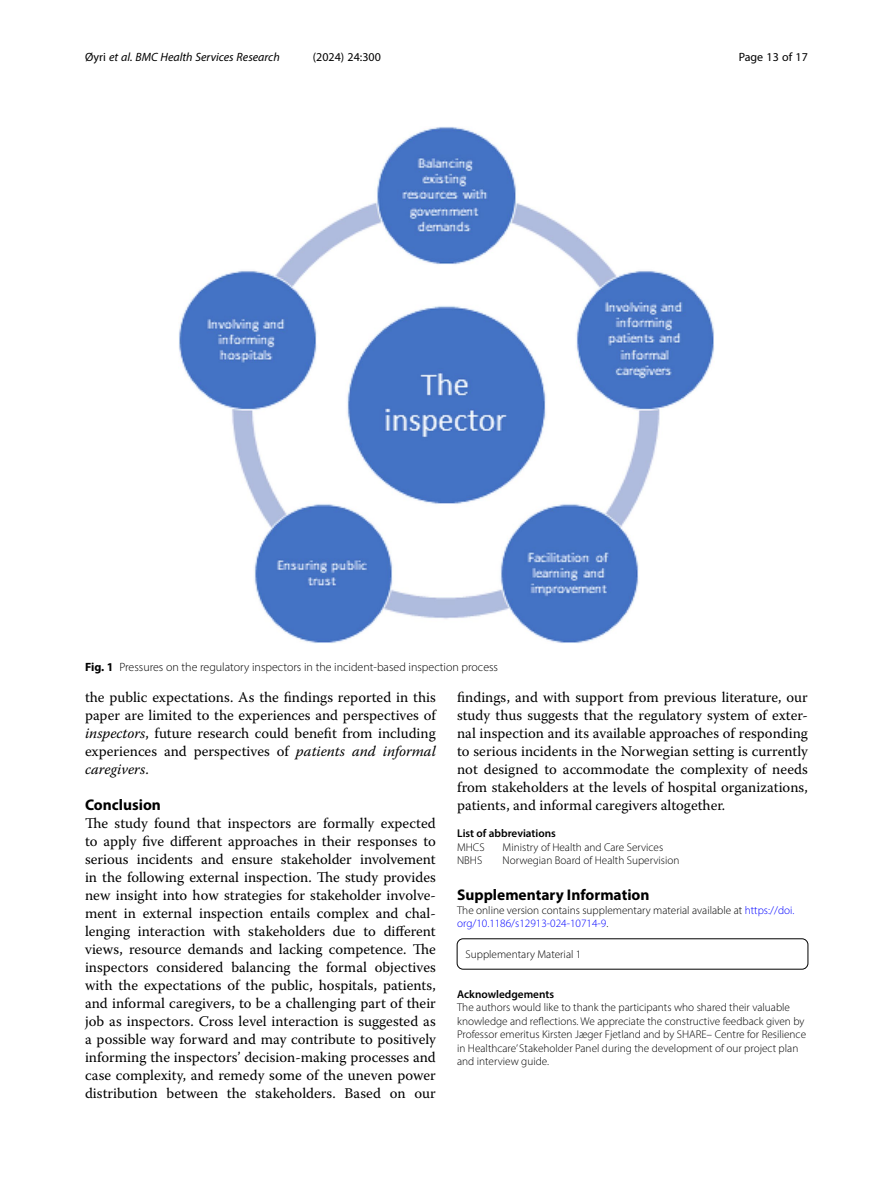
<style>
.page{position:relative;width:893px;height:1191px;background:#fff}
.page>*{position:absolute;margin:0;border:0;box-sizing:border-box;transform-origin:0 0}
.Head_1{font:700 15.45px "Myriad Pro";color:#000}
.Body_Text{font:14.7px/18px "Warnock Pro";color:#000;text-align:justify}
.Figure_Caption{font:300 12px "Myriad Pro";color:#000}
.t1{font:italic 12px "Myriad Pro";color:#000}
.t2{font:12px "Myriad Pro";color:#000}
.Acknowledgements{font:300 11.25px/13.5px "Myriad Pro";color:#000}
.Article_Note_ESM{font:300 11.25px/13.5px "Myriad Pro";color:#000}
.Abbreviation_Para_1{font:300 11.25px "Myriad Pro";color:#000}
.Additional_File_Info{font:300 11.25px "Myriad Pro";color:#000}
.Abbrevation_Heading{font:600 11.25px "Myriad Pro";color:#000}
.Endmatter_Heading{font:600 11.25px "Myriad Pro";color:#000}
.s1{font-style:normal}
.s2{font-weight:700}
.s3{font-style:italic}
.s4{color:#00f}
</style>
<div class="page">
<div style="left:457px;top:938px;width:351px;height:31px;border:1px solid #000;border-radius:6px"></div>
<img style="left:179px;top:127px;width:535px;height:516px">
<p class="t1" style="left:85px;top:50px;width:196px"><span class="s1">Øyri</span> et al. BMC Health Services Research</p>
<p class="t2" style="left:313px;top:50px;width:70px">(2024) 24:300</p>
<p class="t2" style="left:739px;top:50px;width:71px">Page 13 of 17</p>
<p class="Figure_Caption" style="left:85px;top:659px;width:415px"><span class="s2">Fig. 1</span> Pressures on the regulatory inspectors in the incident-based inspection process</p>
<p class="Body_Text" style="left:85px;top:688px;width:352px">the public expectations. As the findings reported in this paper are limited to the experiences and perspectives of <span class="s3">inspectors</span>, future research could benefit from including experiences and perspectives of <span class="s3">patients and informal caregivers</span>.</p>
<p class="Head_1" style="left:85px;top:795px;width:77px">Conclusion</p>
<p class="Body_Text" style="left:85px;top:814px;width:352px">The study found that inspectors are formally expected to apply five different approaches in their responses to serious incidents and ensure stakeholder involvement in the following external inspection. The study provides new insight into how strategies for stakeholder involve&shy;ment in external inspection entails complex and chal&shy;lenging interaction with stakeholders due to different views, resource demands and lacking competence. The inspectors considered balancing the formal objectives with the expectations of the public, hospitals, patients, and informal caregivers, to be a challenging part of their job as inspectors. Cross level interaction is suggested as a possible way forward and may contribute to positively informing the inspectors’ decision-making processes and case complexity, and remedy some of the uneven power distribution between the stakeholders. Based on our</p>
<p class="Body_Text" style="left:457px;top:688px;width:352px">findings, and with support from previous literature, our study thus suggests that the regulatory system of exter&shy;nal inspection and its available approaches of responding to serious incidents in the Norwegian setting is currently not designed to accommodate the complexity of needs from stakeholders at the levels of hospital organizations, patients, and informal caregivers altogether.</p>
<p class="Abbrevation_Heading" style="left:457px;top:826px;width:100px">List of abbreviations</p>
<p class="Abbreviation_Para_1" style="left:457px;top:840px;width:29px">MHCS</p>
<p class="Abbreviation_Para_1" style="left:503px;top:840px;width:162px">Ministry of Health and Care Services</p>
<p class="Abbreviation_Para_1" style="left:457px;top:853px;width:27px">NBHS</p>
<p class="Abbreviation_Para_1" style="left:503px;top:853px;width:178px">Norwegian Board of Health Supervision</p>
<p class="Head_1" style="left:457px;top:885px;width:194px">Supplementary Information</p>
<p class="Article_Note_ESM" style="left:457px;top:903px;width:339px">The online version contains supplementary material available at <span class="s4">https://doi. org/10.1186/s12913-024-10714-9</span>.</p>
<p class="Additional_File_Info" style="left:466px;top:947px;width:117px">Supplementary Material 1</p>
<p class="Endmatter_Heading" style="left:457px;top:986px;width:98px">Acknowledgements</p>
<p class="Acknowledgements" style="left:457px;top:1000px;width:350px">The authors would like to thank the participants who shared their valuable knowledge and reflections. We appreciate the constructive feedback given by Professor emeritus Kirsten Jæger Fjetland and by SHARE– Centre for Resilience in Healthcare’ Stakeholder Panel during the development of our project plan and interview guide.</p>
</div>
